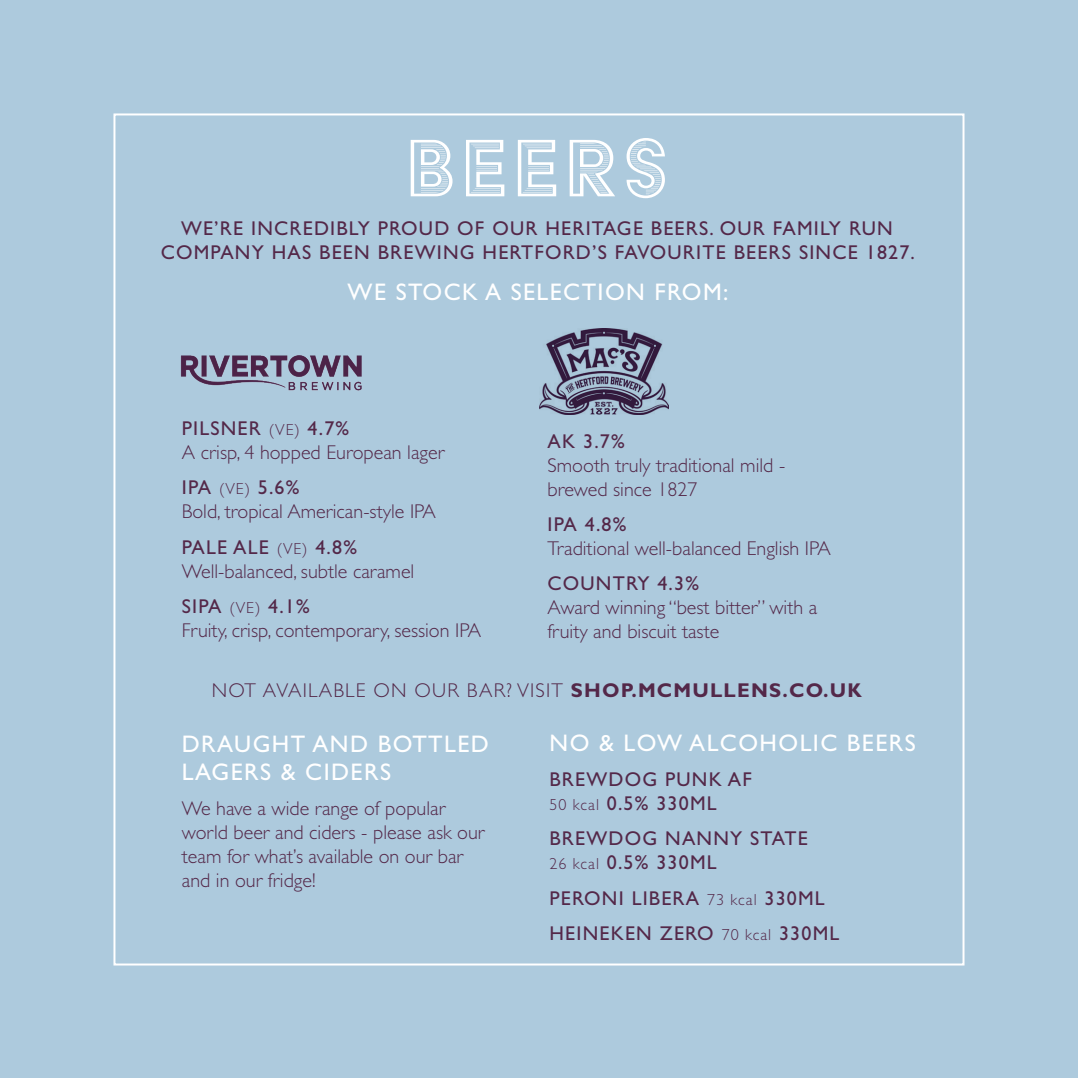
<style>
.page{position:relative;width:1078px;height:1078px;background:#fff}
.page>*{position:absolute;margin:0;border:0;box-sizing:border-box;transform-origin:0 0}
.t1{font:94px "Acier BAT Text Gris";letter-spacing:.07em;color:#fff}
.t2{font:24px/28px "Gill Sans";letter-spacing:.06em;color:#fff}
.t3{font:300 20px/24px "Gill Sans";color:#542849}
.t4{font:20px/24px "Gill Sans";letter-spacing:.06em;color:#542849}
.t5{font:300 20px "Gill Sans";letter-spacing:.06em;color:#542849}
.s1{font-weight:400}
.s2{font-size:16px}
.s3{font-weight:700}
.s4{font-weight:300;font-size:16px}
</style>
<div class="page">
<div style="left:0;top:0;width:1077px;height:1077px;background:#adcadd"></div>
<img style="left:180px;top:355px;width:182px;height:36px">
<img style="left:539px;top:329px;width:129px;height:85px">
<h1 class="t1" style="left:406px;top:118px;width:265px">BEERS</h1>
<p class="t4" style="left:161px;top:217px;width:755px;text-align:center">WE’RE INCREDIBLY PROUD OF OUR HERITAGE BEERS. OUR FAMILY RUN<br>COMPANY HAS BEEN BREWING HERTFORD’S FAVOURITE BEERS SINCE 1827.</p>
<p class="t2" style="left:347px;top:277px;width:382px">WE STOCK A SELECTION FROM:</p>
<p class="t3" style="left:182px;top:416px;width:264px"><span class="s1">PILSNER</span> <span class="s2">(VE)</span> <span class="s1">4.7%<br></span>A crisp, 4 hopped European lager</p>
<p class="t3" style="left:182px;top:475px;width:255px"><span class="s1">IPA</span> <span class="s2">(VE)</span> <span class="s1">5.6%<br></span>Bold, tropical American-style IPA</p>
<p class="t3" style="left:182px;top:535px;width:234px"><span class="s1">PALE ALE</span> <span class="s2">(VE)</span> <span class="s1">4.8%<br></span>Well-balanced, subtle caramel</p>
<p class="t3" style="left:182px;top:594px;width:301px"><span class="s1">SIPA</span> <span class="s2">(VE)</span> <span class="s1">4.1%<br></span>Fruity, crisp, contemporary, session IPA</p>
<p class="t4" style="left:547px;top:429px;width:79px">AK 3.7%</p>
<p class="t3" style="left:547px;top:453px;width:239px">Smooth truly traditional mild - brewed since 1827</p>
<p class="t4" style="left:547px;top:512px;width:80px">IPA 4.8%</p>
<p class="t3" style="left:547px;top:536px;width:285px">Traditional well-balanced English IPA</p>
<p class="t4" style="left:547px;top:571px;width:153px">COUNTRY 4.3%</p>
<p class="t3" style="left:547px;top:595px;width:271px">Award winning “best bitter” with a fruity and biscuit taste</p>
<p class="t5" style="left:212px;top:678px;width:651px">NOT AVAILABLE ON OUR BAR? VISIT <span class="s3">SHOP.MCMULLENS.CO.UK</span></p>
<p class="t2" style="left:182px;top:729px;width:308px">DRAUGHT AND BOTTLED<br>LAGERS &amp; CIDERS</p>
<p class="t3" style="left:182px;top:796px;width:304px">We have a wide range of popular world beer and ciders - please ask our team for what’s available on our bar and in our fridge!</p>
<p class="t2" style="left:549px;top:728px;width:367px">NO &amp; LOW ALCOHOLIC BEERS</p>
<p class="t4" style="left:549px;top:767px;width:204px">BREWDOG PUNK AF<br><span class="s4">50 kcal</span> 0.5% 330ML</p>
<p class="t4" style="left:549px;top:826px;width:260px">BREWDOG NANNY STATE<br><span class="s4">26 kcal</span> 0.5% 330ML</p>
<p class="t4" style="left:549px;top:880px;width:291px;line-height:35.4px">PERONI LIBERA <span class="s4">73 kcal</span> 330ML<br>HEINEKEN ZERO <span class="s4">70 kcal</span> 330ML</p>
</div>
